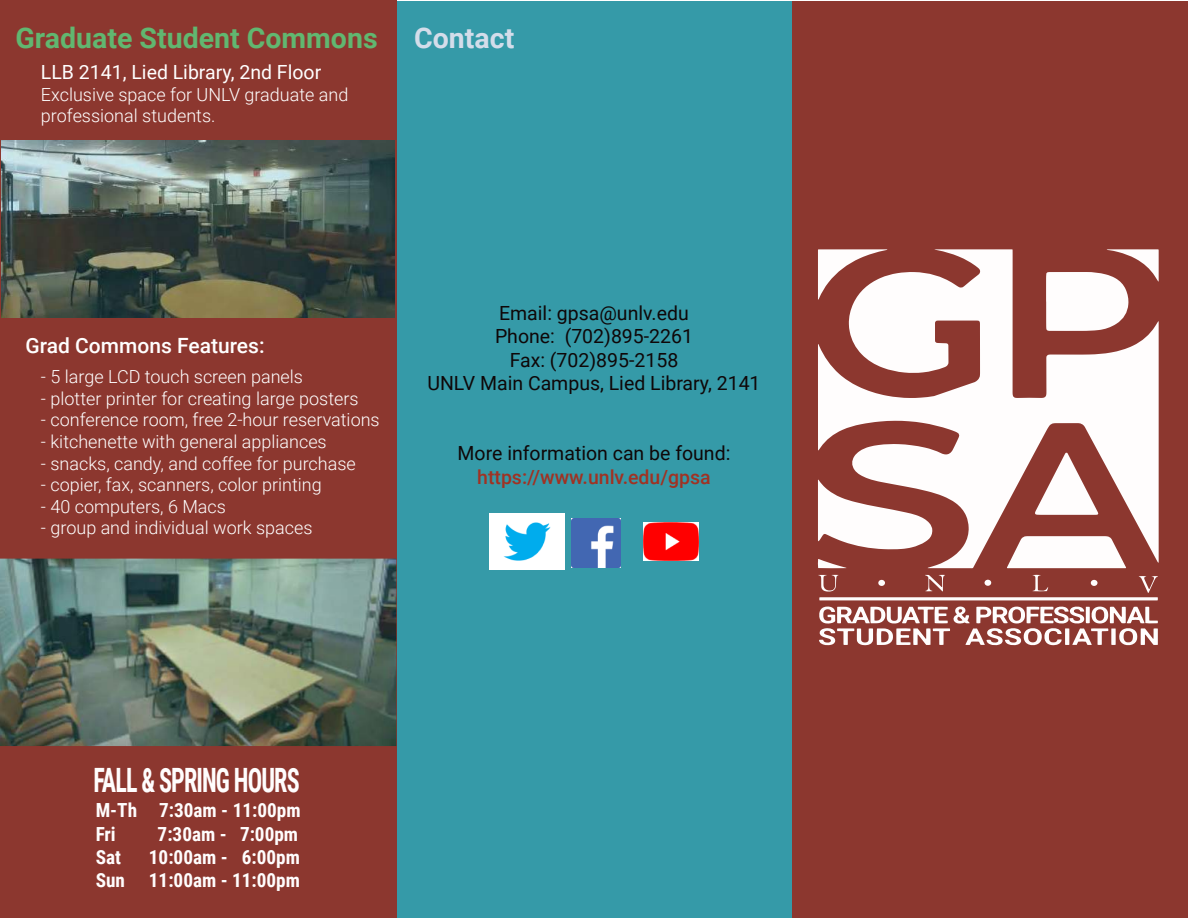
<style>
.page{position:relative;width:1188px;height:918px;background:#fff}
.page>*{position:absolute;margin:0;border:0;box-sizing:border-box;transform-origin:0 0}
.t1{font:700 33.6px "Roboto Condensed";letter-spacing:-.035em;color:#fffdfd;scale:.72 1}
.t2{font:700 28.5px "Roboto";color:#61b770}
.t3{font:700 28.5px "Roboto";color:#d4ddea}
.t4{font:500 21px "Roboto";color:#fff}
.t5{font:19.5px/23.4px "Roboto";color:#0f0708;text-align:center}
.t6{font:700 19.5px/23.4px "Roboto Condensed";color:#fffdfd}
.t7{font:19.5px "Roboto";color:#fff}
.t8{font:500 19.5px "Roboto";color:#a03223}
.t9{font:300 18px/21.6px "Roboto";color:#fff}
.s1{color:#8c372f}
</style>
<div class="page">
<div style="left:792px;top:1px;width:396px;height:917px;background:#8c372f"></div>
<div style="left:396px;top:1px;width:396px;height:917px;background:#359aa8"></div>
<div style="left:0;top:0;width:396px;height:918px;background:#8c372f"></div>
<img style="left:1px;top:141px;width:394px;height:177px">
<svg style="left:818px;top:249px;width:341px;height:319px;fill:#fffdfd"></svg>
<svg style="left:818px;top:480px;width:114px;height:69px"></svg>
<svg style="left:1007px;top:536px;width:119px;height:32px"></svg>
<svg style="left:1035px;top:453px;width:63px;height:62px"></svg>
<svg style="left:818px;top:249px;width:69px;height:51px"></svg>
<svg style="left:1046px;top:249px;width:113px;height:82px"></svg>
<svg style="left:818px;top:559px;width:28px;height:9px"></svg>
<svg style="left:819px;top:606px;width:339px;height:39px"></svg>
<svg style="left:818px;top:575px;width:340px;height:25px"></svg>
<div style="left:878px;top:580px;width:7px;height:6px;background:#fffdfd;border-radius:50%"></div>
<div style="left:1091px;top:580px;width:7px;height:6px;background:#fffdfd;border-radius:50%"></div>
<div style="left:984px;top:580px;width:7px;height:6px;background:#fffdfd;border-radius:50%"></div>
<img style="left:396px;top:559px;width:1px;height:187px">
<img style="left:0;top:559px;width:396px;height:187px">
<img style="left:490px;top:514px;width:74px;height:55px">
<img style="left:572px;top:519px;width:48px;height:49px">
<img style="left:644px;top:522px;width:54px;height:38px">
<h2 class="t2" style="left:15px;top:18px;width:364px">Graduate Student Commons</h2>
<p class="t7" style="left:41px;top:59px;width:282px">LLB 2141, Lied Library, 2nd Floor</p>
<p class="t9" style="left:41px;top:83px;width:309px">Exclusive space for UNLV graduate and professional students.</p>
<h2 class="t3" style="left:414px;top:18px;width:102px">Contact</h2>
<p class="t4" style="left:25px;top:331px;width:241px">Grad Commons Features:</p>
<p class="t9" style="left:41px;top:365px;width:264px">- 5 large LCD touch screen panels</p>
<p class="t9" style="left:41px;top:387px;width:319px">- plotter printer for creating large posters</p>
<p class="t9" style="left:41px;top:408px;width:340px">- conference room, free 2-hour reservations</p>
<p class="t9" style="left:41px;top:430px;width:287px">- kitchenette with general appliances</p>
<p class="t9" style="left:41px;top:452px;width:316px">- snacks, candy, and coffee for purchase</p>
<p class="t9" style="left:41px;top:473px;width:282px">- copier, fax, scanners, color printing</p>
<p class="t9" style="left:41px;top:495px;width:187px">- 40 computers, 6 Macs</p>
<p class="t9" style="left:41px;top:516px;width:273px">- group and individual work spaces</p>
<p class="t5" style="left:427px;top:301px;width:335px">Email: gpsa@unlv.edu<br>Phone: (702)895-2261<br>Fax: (702)895-2158<br>UNLV Main Campus, Lied Library, 2141</p>
<p class="t5" style="left:458px;top:441px;width:274px">More information can be found:</p>
<p class="t8" style="left:477px;top:463px;width:235px">https://www.unlv.edu/gpsa</p>
<h1 class="t1" style="left:94px;top:756px;width:288px">FALL &amp; SPRING HOURS</h1>
<p class="t6" style="left:96px;top:798px;width:206px">M-Th 7:30am - 11:00pm<br>Fri</p>
<p class="t6" style="left:158px;top:821px;width:142px">7:30am - 7:00pm</p>
<p class="t6" style="left:96px;top:845px;width:206px;text-align:right">10:00am - <span class="s1">0</span>6:00pm<br>Sun 11:00am - 11:00pm</p>
<p class="t6" style="left:96px;top:845px;width:27px">Sat</p>
</div>
